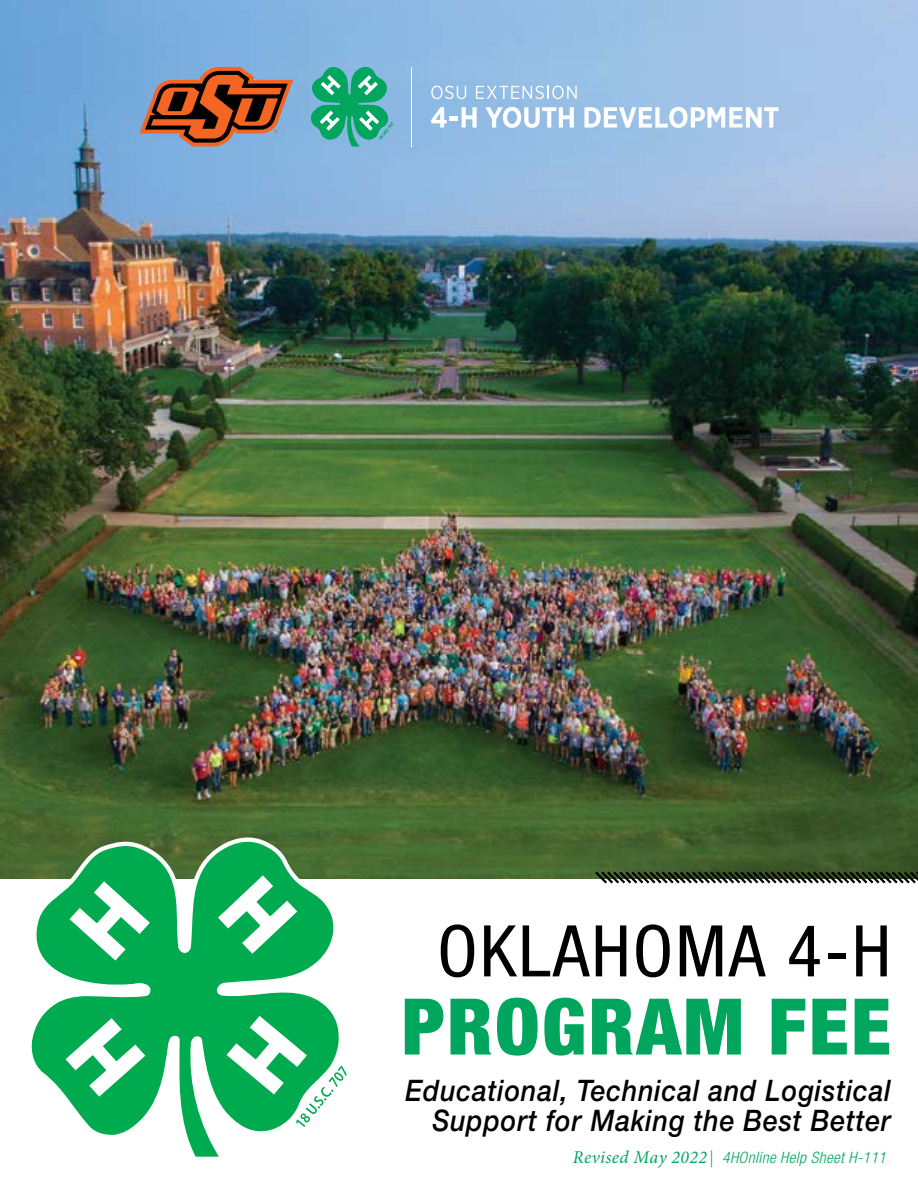
<style>
.page{position:relative;width:918px;height:1188px;background:#fff}
.page>*{position:absolute;margin:0;border:0;box-sizing:border-box;transform-origin:0 0}
.t1{font:900 condensed 78.15px "Helvetica Neue LT Std";letter-spacing:.03em;color:#00a65d}
.t2{font:condensed 71.4px "Helvetica Neue LT Std";letter-spacing:.03em;color:#000}
.t3{font:italic 500 29.7px/29.7px "Helvetica Neue LT Std";letter-spacing:.03em;color:#000;text-align:right;scale:.9 1}
.t4{font:italic 300 condensed 15.75px "Helvetica Neue LT Std";letter-spacing:.025em;color:#00a65d}
.s1{font-family:"Minion Pro";font-weight:400;font-stretch:normal;font-size:18px}
</style>
<div class="page">
<img style="left:0;top:0;width:918px;height:879px">
<svg style="left:593px;top:869px;width:325px;height:15px;background:#4f5b46"></svg>
<svg style="left:24px;top:835px;width:318px;height:322px"></svg>
<svg style="left:296px;top:1066px;width:51px;height:61px"></svg>
<svg style="left:431px;top:86px;width:35px;height:13px"></svg>
<svg style="left:476px;top:86px;width:101px;height:13px"></svg>
<svg style="left:431px;top:107px;width:46px;height:21px"></svg>
<svg style="left:485px;top:107px;width:89px;height:21px"></svg>
<svg style="left:584px;top:107px;width:194px;height:21px"></svg>
<hr style="left:411px;top:67px;width:1px;height:80px;background:#fff">
<svg style="left:140px;top:67px;width:153px;height:80px;background:#8a6156"></svg>
<svg style="left:310px;top:67px;width:83px;height:80px;background:#46b39a"></svg>
<h2 class="t2" style="left:437px;top:910px;width:455px">OKLAHOMA 4-H</h2>
<h1 class="t1" style="left:402px;top:979px;width:491px">PROGRAM FEE</h1>
<p class="t3" style="left:406px;top:1075px;width:541px">Educational, Technical and Logistical<br>Support for Making the Best Better</p>
<p class="t4" style="left:573px;top:1148px;width:315px"><span class="s1">Revised May 2022</span>| 4HOnline Help Sheet H-111</p>
</div>
